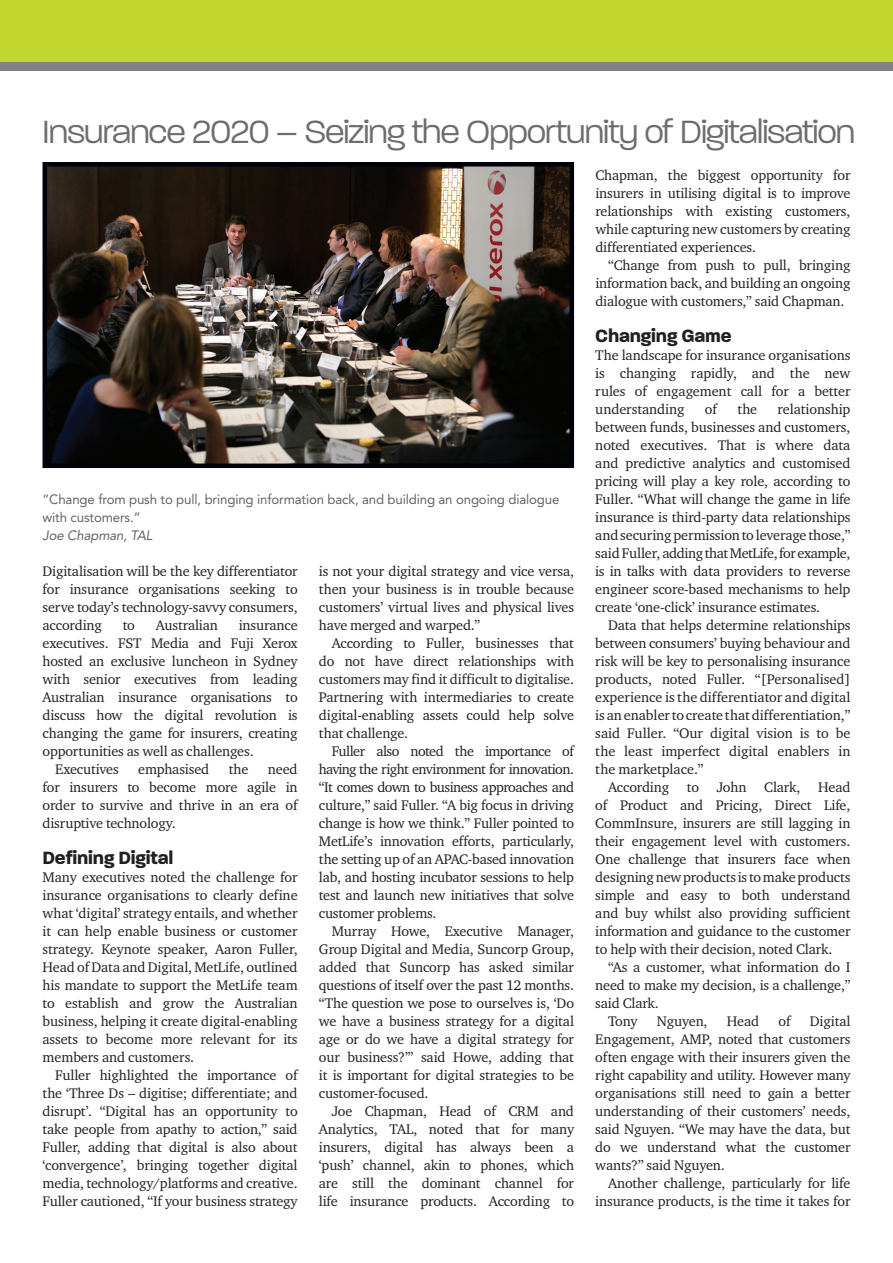
<style>
.page{position:relative;width:893px;height:1263px;background:#fff}
.page>*{position:absolute;margin:0;border:0;box-sizing:border-box;transform-origin:0 0}
.t1{font:300 43.5px "Paralucent";letter-spacing:-.02em;color:#6c6d70}
.t2{font:700 24px "Paralucent";letter-spacing:-.005em;color:#231f20}
.t3{font:14.25px/18px "Charter ITC";letter-spacing:-.01em;color:#231f20;text-align:justify}
.t4{font:13.5px/18px "Avenir LT";letter-spacing:-.01em;color:#636366}
.t5{font:italic 13.5px "Avenir LT";letter-spacing:-.01em;color:#636366}
</style>
<div class="page">
<div style="left:0;top:0;width:893px;height:62px;background:#c1d72f"></div>
<img style="left:48px;top:167px;width:521px;height:296px">
<div style="left:43px;top:162px;width:531px;height:306px;border:4px solid #00000d"></div>
<div style="left:0;top:62px;width:893px;height:9px;background:#808285"></div>
<h1 class="t1" style="left:43px;top:108px;width:814px">Insurance 2020 – Seizing the Opportunity of Digitalisation</h1>
<p class="t4" style="left:43px;top:490px;width:518px">“Change from push to pull, bringing information back, and building an ongoing dialogue with customers.”</p>
<p class="t5" style="left:43px;top:527px;width:112px">Joe Chapman, TAL</p>
<p class="t3" style="left:43px;top:562px;width:257px">Digitalisation will be the key differentiator for insurance organisations seeking to serve today’s technology-savvy consumers, according</p>
<p class="t3" style="left:123px;top:616px;width:14px">to</p>
<p class="t3" style="left:156px;top:616px;width:64px">Australian</p>
<p class="t3" style="left:239px;top:616px;width:60px">insurance</p>
<p class="t3" style="left:43px;top:634px;width:257px">executives. FST Media and Fuji Xerox</p>
<p class="t3" style="left:43px;top:652px;width:257px">hosted an exclusive luncheon in Sydney</p>
<p class="t3" style="left:43px;top:670px;width:257px">with senior executives from leading</p>
<p class="t3" style="left:43px;top:688px;width:257px">Australian insurance organisations to</p>
<p class="t3" style="left:43px;top:706px;width:257px">discuss how the digital revolution is</p>
<p class="t3" style="left:43px;top:724px;width:257px">changing the game for insurers, creating</p>
<p class="t3" style="left:43px;top:742px;width:213px">opportunities as well as challenges.</p>
<p class="t3" style="left:55px;top:760px;width:65px">Executives</p>
<p class="t3" style="left:138px;top:760px;width:72px">emphasised</p>
<p class="t3" style="left:229px;top:760px;width:21px">the</p>
<p class="t3" style="left:43px;top:760px;width:257px;text-indent:225px">need for insurers to become more agile in order to survive and thrive in an era of disruptive technology.</p>
<h2 class="t2" style="left:43px;top:845px;width:132px">Defining Digital</h2>
<p class="t3" style="left:43px;top:868px;width:257px">Many executives noted the challenge for insurance organisations to clearly define what ‘digital’ strategy entails, and whether it can help enable business or customer strategy. Keynote speaker, Aaron Fuller, Head of Data and Digital, MetLife, outlined his mandate to support the MetLife team to establish and grow the Australian business, helping it create digital-enabling assets to become more relevant for its members and customers.</p>
<p class="t3" style="left:43px;top:1066px;width:257px;text-indent:13px">Fuller highlighted the importance of the ‘Three Ds – digitise; differentiate; and disrupt’. “Digital has an opportunity to take people from apathy to action,” said Fuller, adding that digital is also about ‘convergence’, bringing together digital media, technology/platforms and creative.<br>Fuller cautioned, “If your business strategy</p>
<p class="t3" style="left:319px;top:562px;width:257px">is not your digital strategy and vice versa, then your business is in trouble because customers’ virtual lives and physical lives have merged and warped.”</p>
<p class="t3" style="left:319px;top:634px;width:257px;text-indent:13px">According to Fuller, businesses that do not have direct relationships with customers may find it difficult to digitalise.<br>Partnering with intermediaries to create digital-enabling assets could help solve that challenge.</p>
<p class="t3" style="left:319px;top:742px;width:257px;text-indent:13px">Fuller also noted the importance of having the right environment for innovation. “It comes down to business approaches and culture,” said Fuller. “A big focus in driving change is how we think.” Fuller pointed to MetLife’s innovation efforts, particularly, the setting up of an APAC-based innovation lab, and hosting incubator sessions to help test and launch new initiatives that solve customer problems.</p>
<p class="t3" style="left:319px;top:922px;width:257px;text-indent:13px">Murray Howe, Executive Manager, Group Digital and Media, Suncorp Group, added that Suncorp has asked similar questions of itself over the past 12 months. “The question we pose to ourselves is, ‘Do we have a business strategy for a digital age or do we have a digital strategy for our business?’” said Howe, adding that it is important for digital strategies to be customer-focused.</p>
<p class="t3" style="left:319px;top:1102px;width:257px;text-indent:13px">Joe Chapman, Head of CRM and Analytics, TAL, noted that for many insurers, digital has always been a ‘push’ channel, akin to phones, which are still the dominant channel for life insurance products. According to</p>
<p class="t3" style="left:595px;top:166px;width:257px">Chapman, the biggest opportunity for insurers in utilising digital is to improve relationships with existing customers, while capturing new customers by creating differentiated experiences.</p>
<p class="t3" style="left:595px;top:256px;width:257px;text-indent:13px">“Change from push to pull, bringing information back, and building an ongoing dialogue with customers,” said Chapman.</p>
<h2 class="t2" style="left:595px;top:323px;width:138px">Changing Game</h2>
<p class="t3" style="left:595px;top:346px;width:257px">The landscape for insurance organisations is changing rapidly, and the new rules of engagement call for a better understanding</p>
<p class="t3" style="left:705px;top:400px;width:14px">of</p>
<p class="t3" style="left:737px;top:400px;width:21px">the</p>
<p class="t3" style="left:595px;top:400px;width:257px;text-indent:182px">relationship between funds, businesses and customers, noted executives. That is where data and predictive analytics and customised pricing will play a key role, according to Fuller. “What will change the game in life insurance is third-party data relationships and securing permission to leverage those,” said Fuller, adding that MetLife, for example, is in talks with data providers to reverse engineer score-based mechanisms to help create ‘one-click’ insurance estimates.</p>
<p class="t3" style="left:595px;top:616px;width:257px;text-indent:13px">Data that helps determine relationships between consumers’ buying behaviour and risk will be key to personalising insurance products, noted Fuller. “[Personalised] experience is the differentiator and digital is an enabler to create that differentiation,” said Fuller. “Our digital vision is to be the least imperfect digital enablers in the marketplace.”</p>
<p class="t3" style="left:595px;top:778px;width:257px;text-indent:13px">According to John Clark, Head of Product and Pricing, Direct Life, CommInsure, insurers are still lagging in their engagement level with customers.<br>One challenge that insurers face when designing new products is to make products simple and easy to both understand and buy whilst also providing sufficient information and guidance to the customer to help with their decision, noted Clark.</p>
<p class="t3" style="left:608px;top:958px;width:244px">“As a customer, what information do I</p>
<p class="t3" style="left:595px;top:976px;width:257px">need to make my decision, is a challenge,”</p>
<p class="t3" style="left:595px;top:994px;width:65px">said Clark.</p>
<p class="t3" style="left:608px;top:1012px;width:31px">Tony</p>
<p class="t3" style="left:657px;top:1012px;width:52px">Nguyen,</p>
<p class="t3" style="left:727px;top:1012px;width:34px">Head</p>
<p class="t3" style="left:778px;top:1012px;width:14px">of</p>
<p class="t3" style="left:595px;top:1012px;width:257px;text-indent:215px">Digital Engagement, AMP, noted that customers often engage with their insurers given the right capability and utility. However many organisations still need to gain a better understanding of their customers’ needs, said Nguyen. “We may have the data, but do we understand what the customer wants?” said Nguyen.</p>
<p class="t3" style="left:595px;top:1174px;width:257px;text-align:right">Another challenge, particularly for life insurance products, is the time it takes for</p>
</div>
